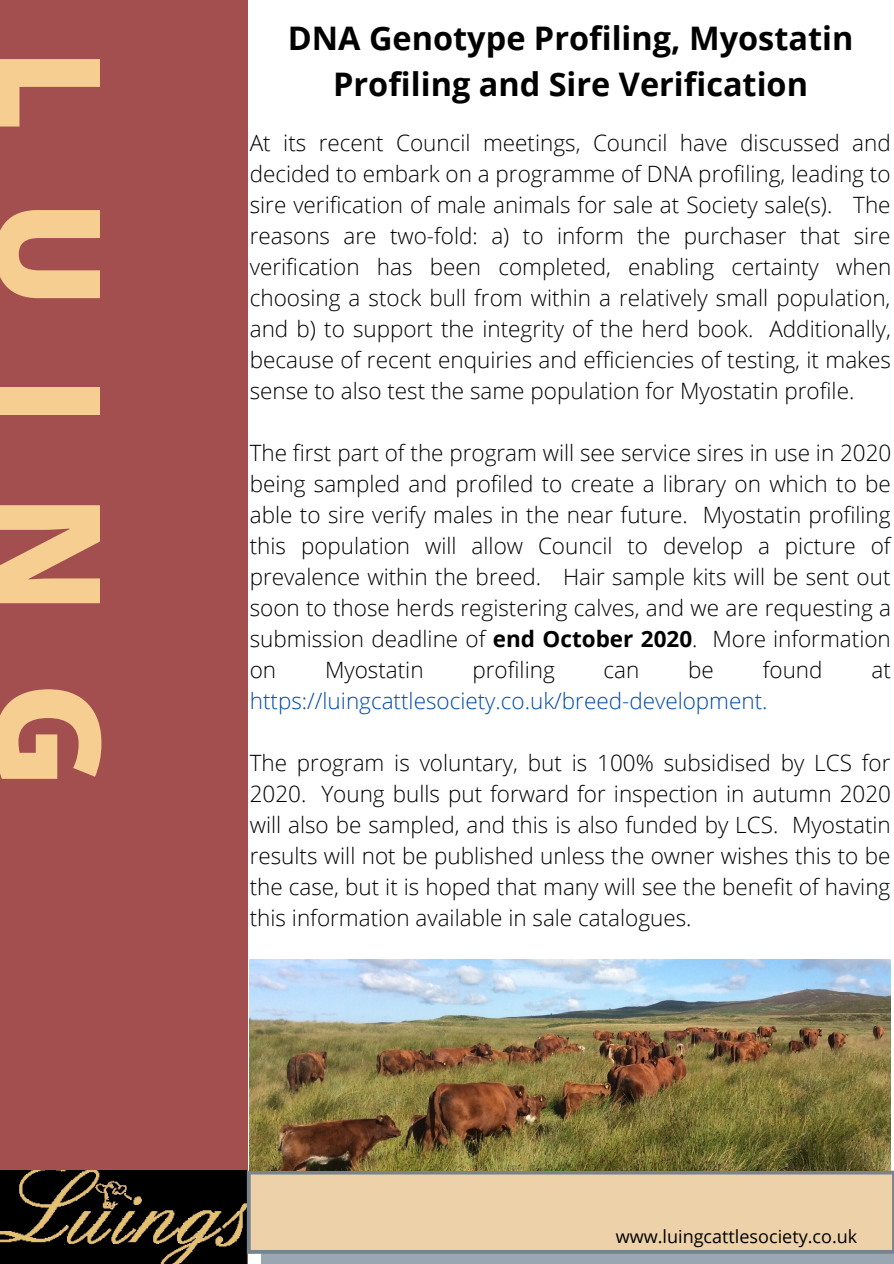
<style>
.page{position:relative;width:894px;height:1264px;background:#fff}
.page>*{position:absolute;margin:0;border:0;box-sizing:border-box;transform-origin:0 0}
.t1{font:800 144.15px "Open Sans";letter-spacing:.47em;color:#f6ce91}
.t2{font:700 32.4px/45.3px "Open Sans";color:#000;text-align:center}
.t3{font:300 22.5px/31px "Open Sans";color:#000;text-align:justify}
.t4{font:300 22.5px "Open Sans";color:#004aad}
.t5{font:18px "Open Sans";color:#000}
.s1{font-weight:700}
</style>
<div class="page">
<div style="left:0;top:0;width:247px;height:1263px;background:#a44f4f"></div>
<img style="left:0;top:1170px;width:247px;height:93px">
<div style="left:261px;top:1185px;width:632px;height:78px;background:#9aa7b2"></div>
<svg style="left:247px;top:1170px;width:646px;height:83px;background:#e1c9a5"></svg>
<img style="left:250px;top:959px;width:640px;height:211px">
<h1 class="t1" style="left:151px;top:48px;width:742px;rotate:90deg">LUING</h1>
<h2 class="t2" style="left:288px;top:15px;width:567px">DNA Genotype Profiling, Myostatin<br>Profiling and Sire Verification</h2>
<p class="t3" style="left:250px;top:127px;width:643px">At its recent Council meetings, Council have discussed and decided to embark on a programme of DNA profiling, leading to sire verification of male animals for sale at Society sale(s). The reasons are two-fold: a) to inform the purchaser that sire verification has been completed, enabling certainty when choosing a stock bull from within a relatively small population, and b) to support the integrity of the herd book. Additionally, because of recent enquiries and efficiencies of testing, it makes sense to also test the same population for Myostatin profile.</p>
<p class="t3" style="left:250px;top:436px;width:643px">The first part of the program will see service sires in use in 2020 being sampled and profiled to create a library on which to be able to sire verify males in the near future. Myostatin profiling this population will allow Council to develop a picture of prevalence within the breed. Hair sample kits will be sent out soon to those herds registering calves, and we are requesting a submission deadline of <span class="s1">end October 2020</span>. More information on</p>
<p class="t3" style="left:325px;top:653px;width:100px">Myostatin</p>
<p class="t3" style="left:472px;top:653px;width:84px">profiling</p>
<p class="t3" style="left:603px;top:653px;width:37px">can</p>
<p class="t3" style="left:688px;top:653px;width:27px">be</p>
<p class="t3" style="left:762px;top:653px;width:61px">found</p>
<p class="t3" style="left:871px;top:653px;width:21px">at</p>
<p class="t4" style="left:250px;top:684px;width:519px">https://luingcattlesociety.co.uk/breed-development.</p>
<p class="t3" style="left:250px;top:746px;width:642px">The program is voluntary, but is 100% subsidised by LCS for 2020. Young bulls put forward for inspection in autumn 2020 will also be sampled, and this is also funded by LCS. Myostatin results will not be published unless the owner wishes this to be the case, but it is hoped that many will see the benefit of having this information available in sale catalogues.</p>
<p class="t5" style="left:615px;top:1223px;width:243px">www.luingcattlesociety.co.uk</p>
</div>
